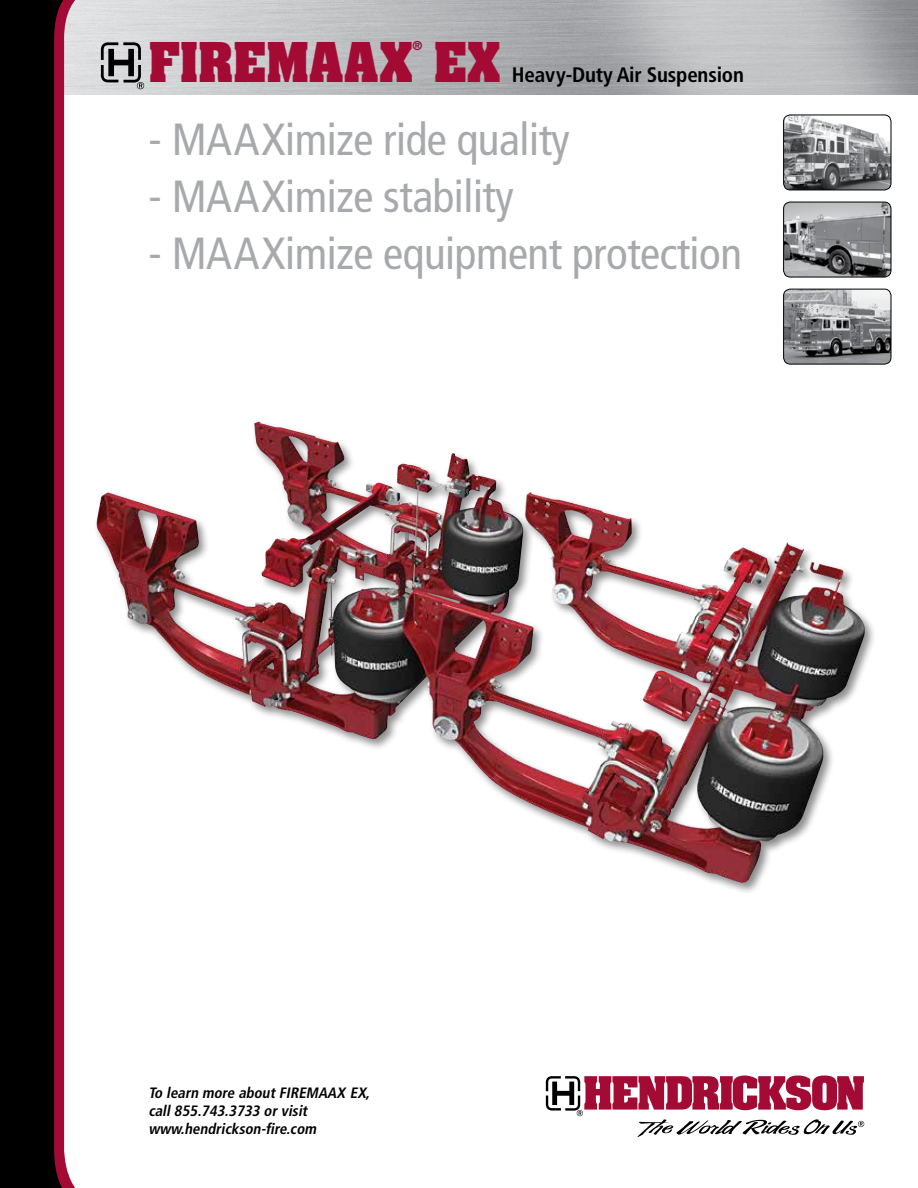
<style>
.page{position:relative;width:918px;height:1188px;background:#fff}
.page>*{position:absolute;margin:0;border:0;box-sizing:border-box;transform-origin:0 0}
.t1{font:700 46.65px "Aachen Std";letter-spacing:.005em;color:#a30b35}
.t2{font:condensed 45px "Frutiger LT Std";letter-spacing:-.01em;color:#a7a9ac}
.t3{font:700 condensed 21px "Frutiger LT Std";letter-spacing:-.01em;color:#000}
.t4{font:italic 700 condensed 15px/18px "Frutiger LT Std";color:#000}
.t5{font:700 10.5px "Aachen Std";color:#a30b35}
</style>
<div class="page">
<svg style="left:546px;top:1076px;width:318px;height:61px"></svg>
<svg style="left:93px;top:0;width:9px;height:95px"></svg>
<svg style="left:0;top:0;width:93px;height:1188px;fill:#000"></svg>
<svg style="left:101px;top:42px;width:43px;height:47px;background:#898a8b"></svg>
<div style="left:94px;top:419px;width:783px;height:476px;background:#000;opacity:.45"></div>
<img style="left:96px;top:422px;width:218px;height:251px">
<img style="left:784px;top:202px;width:107px;height:75px">
<div style="left:783px;top:202px;width:108px;height:75px;border:1px solid #000;border-radius:7px"></div>
<img style="left:784px;top:289px;width:107px;height:75px">
<div style="left:783px;top:289px;width:108px;height:75px;border:1px solid #000;border-radius:7px"></div>
<img style="left:784px;top:115px;width:107px;height:75px">
<div style="left:783px;top:115px;width:108px;height:75px;border:1px solid #000;border-radius:7px"></div>
<p class="t5" style="left:412px;top:38px;width:11px">®</p>
<h1 class="t1" style="left:434px;top:28px;width:68px">EX</h1>
<h1 class="t1" style="left:148px;top:28px;width:265px">FIREMAAX</h1>
<h3 class="t3" style="left:512px;top:62px;width:233px">Heavy-Duty Air Suspension</h3>
<h2 class="t2" style="left:148px;top:113px;width:423px">- MAAXimize ride quality</h2>
<h2 class="t2" style="left:148px;top:170px;width:367px">- MAAXimize stability</h2>
<h2 class="t2" style="left:148px;top:227px;width:595px">- MAAXimize equipment protection</h2>
<p class="t4" style="left:148px;top:1084px;width:226px">To learn more aboutFIREMAAX EX, call855.743.3733 orvisit www.hendrickson-fire.com</p>
</div>
